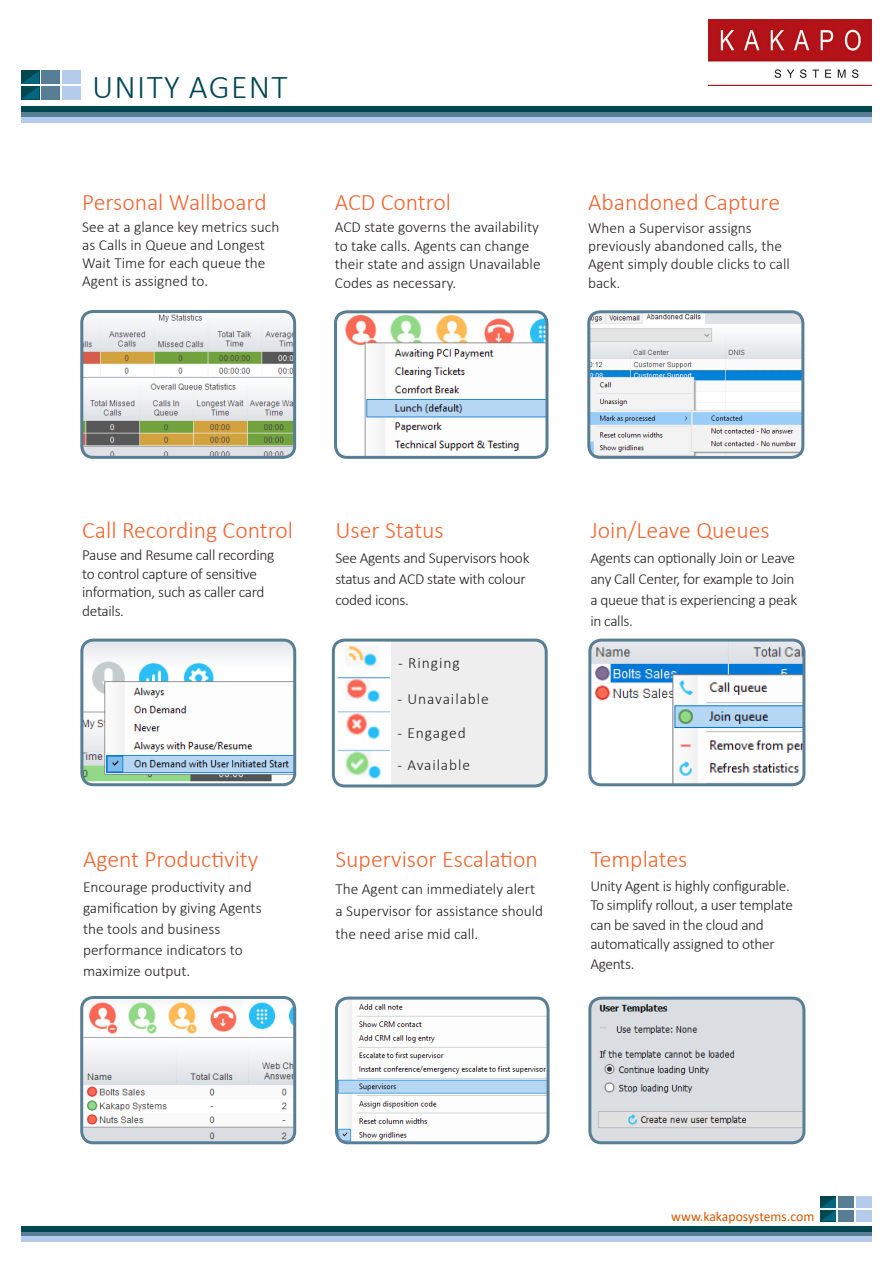
<style>
.page{position:relative;width:893px;height:1263px;background:#fff}
.page>*{position:absolute;margin:0;border:0;box-sizing:border-box;transform-origin:0 0}
.Heading_1{font:300 33.45px "Calibri";letter-spacing:.04em;color:#004750}
.Heading_2{font:300 23.85px "Calibri";color:#f2642f}
.Heading_2-2{font:300 23.7px "Calibri";color:#f2642f}
.Icon_Text{font:300 15.45px "Calibri";letter-spacing:.06em;color:#231f20}
.Body{font:300 15.3px/18.5px "Calibri";letter-spacing:-.01em;color:#231f20}
.Icon_Text-2{font:300 15.3px "Calibri";letter-spacing:.06em;color:#231f20}
.t1{font:13.65px "Calibri";color:#d35900}
</style>
<div class="page">
<img style="left:591px;top:314px;width:212px;height:141px">
<div style="left:587px;top:310px;width:217px;height:149px;border:3px solid #577e95;border-radius:11px"></div>
<img style="left:338px;top:314px;width:209px;height:141px">
<div style="left:334px;top:310px;width:214px;height:149px;border:3px solid #577e95;border-radius:11px"></div>
<img style="left:84px;top:640px;width:211px;height:145px">
<div style="left:80px;top:639px;width:216px;height:147px;border:3px solid #577e95;border-radius:11px"></div>
<img style="left:592px;top:640px;width:212px;height:145px">
<div style="left:588px;top:639px;width:217px;height:147px;border:3px solid #577e95;border-radius:11px"></div>
<img style="left:339px;top:1000px;width:207px;height:143px">
<div style="left:335px;top:996px;width:215px;height:148px;border:3px solid #577e95;border-radius:11px"></div>
<img style="left:84px;top:1000px;width:211px;height:143px">
<div style="left:80px;top:996px;width:216px;height:148px;border:3px solid #577e95;border-radius:11px"></div>
<img style="left:592px;top:999px;width:212px;height:144px">
<div style="left:588px;top:997px;width:217px;height:147px;border:3px solid #577e95;border-radius:11px"></div>
<img style="left:84px;top:311px;width:211px;height:144px">
<div style="left:80px;top:310px;width:216px;height:149px;border:3px solid #577e95;border-radius:11px"></div>
<div style="left:21px;top:112px;width:851px;height:5px;background:#577e95"></div>
<div style="left:21px;top:117px;width:851px;height:5px;background:#b4cbeb"></div>
<div style="left:21px;top:107px;width:851px;height:5px;background:#004750"></div>
<img style="left:708px;top:19px;width:164px;height:67px">
<div style="left:42px;top:71px;width:18px;height:13px;background:#577e95"></div>
<div style="left:63px;top:71px;width:18px;height:13px;background:#b4cbeb"></div>
<div style="left:42px;top:86px;width:18px;height:13px;background:#577e95"></div>
<div style="left:63px;top:86px;width:18px;height:13px;background:#b4cbeb"></div>
<svg style="left:21px;top:71px;width:18px;height:28px"></svg>
<div style="left:21px;top:1231px;width:851px;height:5px;background:#577e95"></div>
<div style="left:21px;top:1236px;width:851px;height:6px;background:#b4cbeb"></div>
<div style="left:21px;top:1226px;width:851px;height:5px;background:#004750"></div>
<div style="left:838px;top:1197px;width:16px;height:11px;background:#577e95"></div>
<div style="left:856px;top:1197px;width:16px;height:11px;background:#b4cbeb"></div>
<div style="left:838px;top:1210px;width:16px;height:11px;background:#577e95"></div>
<div style="left:856px;top:1210px;width:16px;height:11px;background:#b4cbeb"></div>
<svg style="left:820px;top:1197px;width:16px;height:24px"></svg>
<div style="left:391px;top:640px;width:153px;height:146px;background:#eee"></div>
<div style="left:332px;top:639px;width:216px;height:148px;border:3px solid #577e95;border-radius:11px"></div>
<img style="left:338px;top:645px;width:51px;height:134px">
<p class="Heading_1" style="left:92px;top:66px;width:197px">UNITY AGENT</p>
<p class="Heading_2-2" style="left:82px;top:188px;width:186px">Personal Wallboard</p>
<p class="Body" style="left:82px;top:218px;width:199px;line-height:18px">See at a glance key metrics such as Calls in Queue and Longest<br>Wait Time for each queue the<br>Agent is assigned to.</p>
<p class="Heading_2" style="left:335px;top:187px;width:118px">ACD Control</p>
<p class="Body" style="left:335px;top:218px;width:207px">ACD state governs the availability to take calls. Agents can change their state and assign Unavailable<br>Codes as necessary.</p>
<p class="Heading_2" style="left:588px;top:187px;width:194px">Abandoned Capture</p>
<p class="Body" style="left:588px;top:218px;width:203px">When a Supervisor assigns previously abandoned calls, the<br>Agent simply double clicks to call back.</p>
<p class="Heading_2" style="left:82px;top:515px;width:212px">Call Recording Control</p>
<p class="Body" style="left:82px;top:546px;width:194px">Pause and Resume call recording to control capture of sensitive information, such as caller card details.</p>
<p class="Heading_2" style="left:83px;top:844px;width:177px">Agent Productivity</p>
<p class="Body" style="left:83px;top:876px;width:180px;line-height:21px">Encourage productivity and gamification by giving Agents the tools and business performance indicators to maximize output.</p>
<p class="Heading_2" style="left:335px;top:515px;width:110px">User Status</p>
<p class="Body" style="left:335px;top:547px;width:195px;line-height:21px">See Agents and Supervisors hook status and ACD state with colour coded icons.</p>
<p class="Icon_Text" style="left:398px;top:653px;width:63px">- Ringing</p>
<p class="Icon_Text" style="left:397px;top:690px;width:93px">- Unavailable</p>
<p class="Icon_Text" style="left:397px;top:724px;width:70px">- Engaged</p>
<p class="Icon_Text-2" style="left:397px;top:755px;width:74px">- Available</p>
<p class="Heading_2" style="left:335px;top:844px;width:204px">Supervisor Escalation</p>
<p class="Body" style="left:335px;top:877px;width:209px;line-height:22.5px">The Agent can immediately alert a Supervisor for assistance should the need arise mid call.</p>
<p class="Heading_2" style="left:590px;top:515px;width:181px">Join/Leave Queues</p>
<p class="Body" style="left:590px;top:547px;width:208px;line-height:21px">Agents can optionally Join or Leave any Call Center, for example to Join a queue that is experiencing a peak in calls.</p>
<p class="Heading_2" style="left:590px;top:844px;width:99px">Templates</p>
<p class="Body" style="left:590px;top:876px;width:204px;line-height:19.5px">Unity Agent is highly configurable.<br>To simplify rollout, a user template can be saved in the cloud and automatically assigned to other<br>Agents.</p>
<p class="t1" style="left:671px;top:1207px;width:144px">www.kakaposystems.com</p>
</div>
